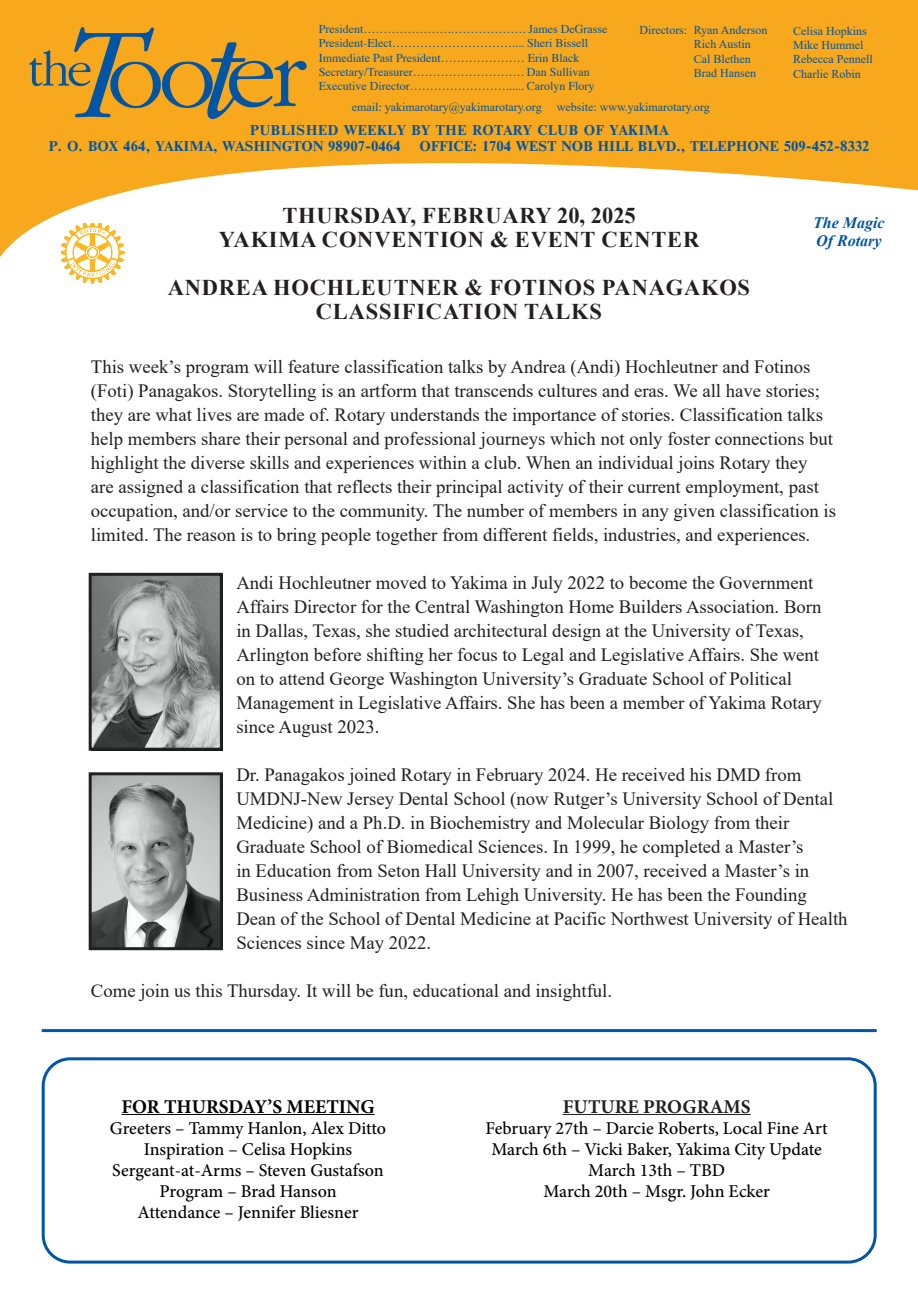
<style>
.page{position:relative;width:918px;height:1296px;background:#fff}
.page>*{position:absolute;margin:0;border:0;box-sizing:border-box;transform-origin:0 0}
.t1{font:700 22.5px/24px "Times New Roman";letter-spacing:.035em;color:#231f20;text-align:center}
.t2{font:700 19.5px "Minion Pro";color:#000101}
.t3{font:700 19.5px "Minion Pro";color:#231f20}
.t4{font:18.75px/24px "Times New Roman";color:#231f20}
.t5{font:500 18px/21px "Minion Pro";color:#000101;text-align:center}
.t6{font:italic 700 15.9px/18.3px "Times New Roman";color:#0155a5}
.t7{font:700 13.5px/16.2px "Times";letter-spacing:.03em;color:#0155a5}
.t8{font:700 13.5px "Times";color:#0155a5}
.t9{font:12px/14.4px "Times";color:#0155a5}
.t10{font:12px/14.4px "Times New Roman";color:#0155a5}
</style>
<div class="page">
<div style="left:42px;top:1057px;width:835px;height:207px;border:3px solid #0155a5;border-radius:27px"></div>
<svg style="left:0;top:0;width:918px;height:262px;fill:#f7a81c"></svg>
<img style="left:27px;top:24px;width:281px;height:97px">
<img style="left:62px;top:223px;width:62px;height:61px">
<hr style="left:122px;top:1114px;width:253px;height:1px;background:#000101">
<hr style="left:42px;top:1029px;width:835px;height:3px;background:#0155a5">
<hr style="left:563px;top:1114px;width:188px;height:1px;background:#231f20">
<div style="left:89px;top:573px;width:134px;height:178px;border:3px solid #231f20"></div>
<div style="left:89px;top:772px;width:134px;height:178px;border:3px solid #231f20"></div>
<svg style="left:91px;top:773px;width:131px;height:177px;background:#969797"></svg>
<svg style="left:91px;top:574px;width:131px;height:177px;background:#8e8f8f"></svg>
<p class="t9" style="left:319px;top:21px;width:290px">President………………….………………. James DeGrasse President-Elect………………………….... Sheri Bissell Immediate Past President………………… Erin Black Secretary/Treasurer………………………. Dan Sullivan Executive Director……………………...... Carolyn Flory</p>
<p class="t10" style="left:352px;top:100px;width:191px">email: yakimarotary@yakimarotary.org</p>
<p class="t10" style="left:557px;top:100px;width:155px">website: www.yakimarotary.org</p>
<p class="t7" style="left:48px;top:122px;width:621px;text-indent:201px">PUBLISHED WEEKLY BY THE ROTARY CLUB OF YAKIMA<br>P. O. BOX 464, YAKIMA, WASHINGTON 98907-0464</p>
<p class="t10" style="left:694px;top:22px;width:75px;text-indent:-54px">Directors: Ryan Anderson<br>Rich Austin<br>Cal Blethen<br>Brad Hansen</p>
<p class="t10" style="left:793px;top:23px;width:81px">Celisa Hopkins<br>Mike Hummel<br>Rebecca Pennell<br>Charlie Robin</p>
<p class="t8" style="left:420px;top:138px;width:451px">OFFICE: 1704 WEST NOB HILL BLVD., TELEPHONE 509-452-8332</p>
<p class="t1" style="left:219px;top:203px;width:482px">THURSDAY, FEBRUARY 20, 2025<br>YAKIMA CONVENTION &amp; EVENT CENTER</p>
<p class="t1" style="left:168px;top:275px;width:584px">ANDREA HOCHLEUTNER &amp; FOTINOS PANAGAKOS<br>CLASSIFICATION TALKS</p>
<p class="t6" style="left:813px;top:213px;width:73px">The Magic<br>Of Rotary</p>
<p class="t4" style="left:91px;top:354px;width:747px">This week’s program will feature classification talks by Andrea (Andi) Hochleutner and Fotinos (Foti) Panagakos. Storytelling is an artform that transcends cultures and eras. We all have stories; they are what lives are made of. Rotary understands the importance of stories. Classification talks help members share their personal and professional journeys which not only foster connections but highlight the diverse skills and experiences within a club. When an individual joins Rotary they<br>are assigned a classification that reflects their principal activity of their current employment, past occupation, and/or service to the community. The number of members in any given classification is limited. The reason is to bring people together from different fields, industries, and experiences.</p>
<p class="t4" style="left:236px;top:570px;width:587px">Andi Hochleutner moved to Yakima in July 2022 to become the Government Affairs Director for the Central Washington Home Builders Association. Born in Dallas, Texas, she studied architectural design at the University of Texas, Arlington before shifting her focus to Legal and Legislative Affairs. She went on to attend George Washington University’s Graduate School of Political Management in Legislative Affairs. She has been a member of Yakima Rotary since August 2023.</p>
<p class="t4" style="left:236px;top:762px;width:613px">Dr. Panagakos joined Rotary in February 2024. He received his DMD from UMDNJ-New Jersey Dental School (now Rutger’s University School of Dental Medicine) and a Ph.D. in Biochemistry and Molecular Biology from their Graduate School of Biomedical Sciences. In 1999, he completed a Master’s<br>in Education from Seton Hall University and in 2007, received a Master’s in Business Administration from Lehigh University. He has been the Founding Dean of the School of Dental Medicine at Pacific Northwest University of Health Sciences since May 2022.</p>
<p class="t4" style="left:91px;top:978px;width:523px">Come join us this Thursday. It will be fun, educational and insightful.</p>
<p class="t2" style="left:122px;top:1093px;width:255px">FOR THURSDAY’S MEETING</p>
<p class="t5" style="left:110px;top:1117px;width:278px">Greeters – Tammy Hanlon, Alex Ditto<br>Inspiration – Celisa Hopkins<br>Sergeant-at-Arms – Steven Gustafson<br>Program – Brad Hanson<br>Attendance – Jennifer Bliesner</p>
<p class="t3" style="left:563px;top:1093px;width:189px">FUTURE PROGRAMS</p>
<p class="t5" style="left:486px;top:1117px;width:344px">February 27th – Darcie Roberts, Local Fine Art March 6th – Vicki Baker, Yakima City Update March 13th – TBD<br>March 20th – Msgr. John Ecker</p>
</div>
